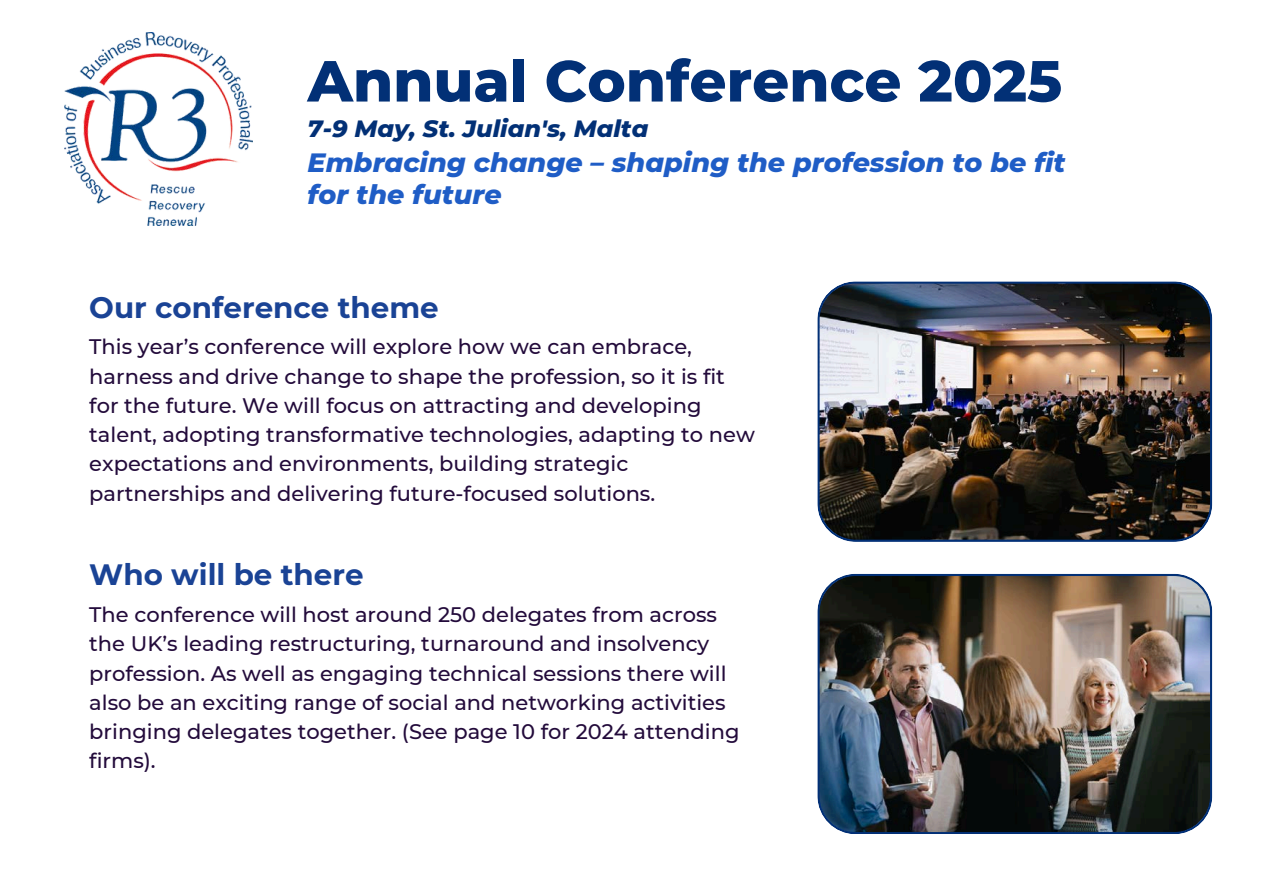
<style>
.page{position:relative;width:1263px;height:894px;background:#fff}
.page>*{position:absolute;margin:0;border:0;box-sizing:border-box;transform-origin:0 0}
.t1{font:800 57.75px "Montserrat";color:#023076}
.t2{font:700 29.4px "Montserrat";color:#1a4395}
.t3{font:italic 800 27px/31.5px "Montserrat";color:#1f5dc6}
.t4{font:italic 800 24px "Montserrat";color:#023076}
.t5{font:500 21px/29.2px "Montserrat";color:#230b3b}
</style>
<div class="page">
<img style="left:817px;top:281px;width:395px;height:260px">
<img style="left:817px;top:573px;width:395px;height:260px">
<img style="left:65px;top:33px;width:188px;height:192px">
<p class="t1" style="left:308px;top:46px;width:756px">Annual Conference 2025</p>
<h2 class="t4" style="left:308px;top:114px;width:342px">7-9 May, St. Julian's, Malta</h2>
<h2 class="t3" style="left:308px;top:146px;width:760px">Embracing change – shaping the profession to be fit for the future</h2>
<h1 class="t2" style="left:89px;top:289px;width:351px">Our conference theme</h1>
<p class="t5" style="left:89px;top:332px;width:667px">This year’s conference will explore how we can embrace, harness and drive change to shape the profession, so it is fit for the future. We will focus on attracting and developing talent, adopting transformative technologies, adapting to new expectations and environments, building strategic partnerships and delivering future-focused solutions.</p>
<h2 class="t2" style="left:89px;top:556px;width:276px">Who will be there</h2>
<h2 class="t5" style="left:89px;top:599px;width:652px">The conference will host around 250 delegates from across the UK’s leading restructuring, turnaround and insolvency profession. As well as engaging technical sessions there will also be an exciting range of social and networking activities bringing delegates together. (See page 10 for 2024 attending firms).</h2>
</div>
